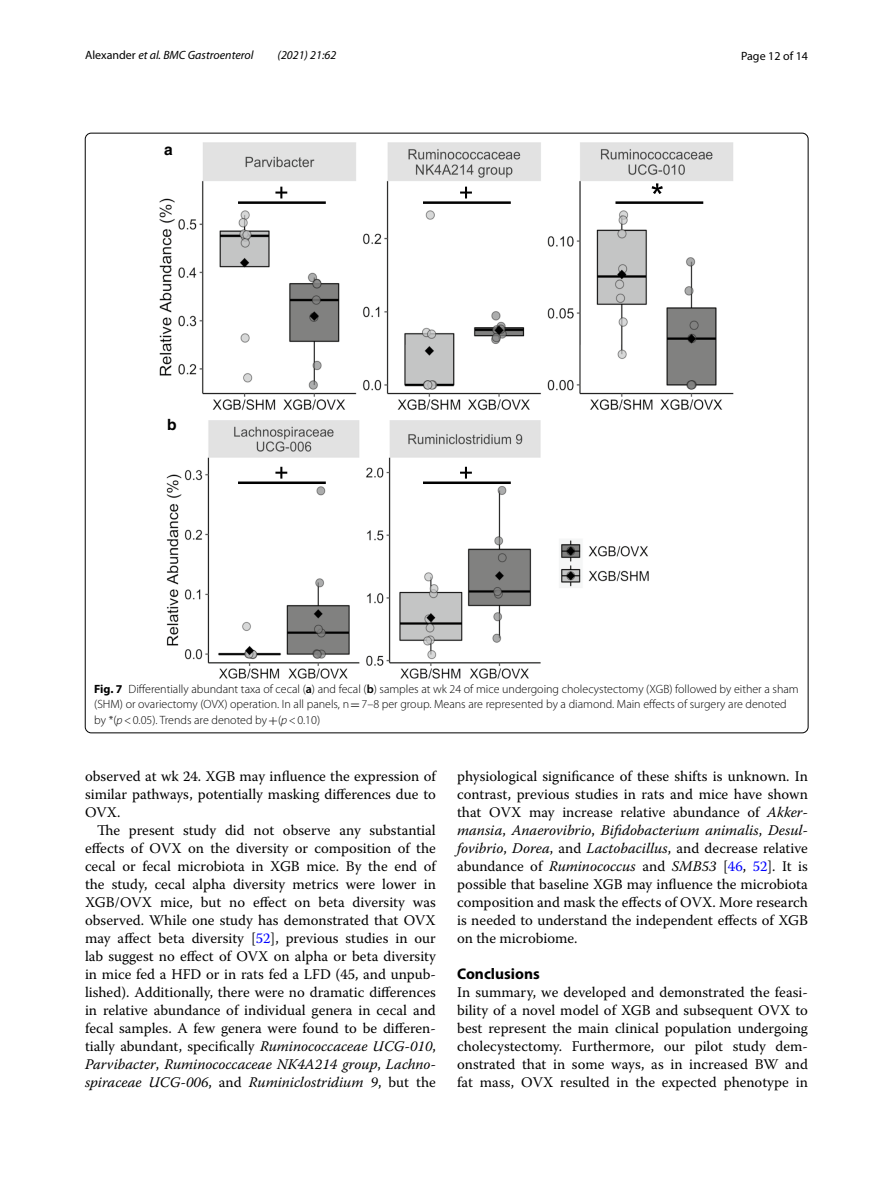
<style>
.page{position:relative;width:893px;height:1187px;background:#fff}
.page>*{position:absolute;margin:0;border:0;box-sizing:border-box;transform-origin:0 0}
.t1{font:700 15.45px "Myriad Pro";color:#000}
.t2{font:15.45px "Helvetica Bold 5";color:#000}
.t3{font:14.7px/18px "Warnock Pro";color:#000;text-align:justify}
.t4{font:300 12px/15px "Myriad Pro";color:#000}
.t5{font:italic 12px "Myriad Pro";color:#000}
.t6{font:12px "Myriad Pro";color:#000}
.s1{font-style:normal}
.s2{font-weight:700}
.s3{font-weight:600}
.s4{font-family:"MTSY";font-weight:400}
.s5{font-style:italic}
.s6{color:#00f}
</style>
<div class="page">
<img style="left:160px;top:142px;width:574px;height:536px">
<svg style="left:275px;top:187px;width:12px;height:11px"></svg>
<hr style="left:238px;top:201px;width:88px;height:3px;background:#000">
<svg style="left:460px;top:187px;width:12px;height:11px"></svg>
<hr style="left:423px;top:201px;width:88px;height:3px;background:#000">
<svg style="left:652px;top:183px;width:11px;height:11px"></svg>
<hr style="left:615px;top:201px;width:88px;height:3px;background:#000">
<svg style="left:275px;top:466px;width:12px;height:12px"></svg>
<hr style="left:238px;top:481px;width:88px;height:3px;background:#000">
<svg style="left:460px;top:466px;width:12px;height:12px"></svg>
<hr style="left:423px;top:481px;width:88px;height:3px;background:#000">
<p class="t5" style="left:85px;top:48px;width:170px"><span class="s1">Alexander</span> et al. BMC Gastroenterol</p>
<p class="t5" style="left:278px;top:48px;width:60px">(2021) 21:62</p>
<p class="t6" style="left:741px;top:48px;width:68px">Page 12 of 14</p>
<p class="t2" style="left:164px;top:141px;width:10px">a</p>
<p class="t2" style="left:167px;top:415px;width:11px">b</p>
<p class="t4" style="left:94px;top:682px;width:706px"><span class="s2">Fig. 7</span> Differentially abundant taxa of cecal (<span class="s3">a</span>) and fecal (<span class="s3">b</span>) samples at wk 24 of mice undergoing cholecystectomy (XGB) followed by either a sham (SHM) or ovariectomy (OVX) operation. In all panels, n<span class="s4">=</span>7–8 per group. Means are represented by a diamond. Main effects of surgery are denoted by *(<span class="s5">p</span>&lt;0.05). Trends are denoted by<span class="s4">+</span>(<span class="s5">p</span>&lt;0.10)</p>
<p class="t3" style="left:85px;top:766px;width:352px">observed at wk 24. XGB may influence the expression of similar pathways, potentially masking differences due to OVX.</p>
<p class="t3" style="left:85px;top:820px;width:352px;text-indent:12px">The present study did not observe any substantial effects of OVX on the diversity or composition of the cecal or fecal microbiota in XGB mice. By the end of the study, cecal alpha diversity metrics were lower in XGB/OVX mice, but no effect on beta diversity was observed. While one study has demonstrated that OVX may affect beta diversity [<span class="s6">52</span>], previous studies in our lab suggest no effect of OVX on alpha or beta diversity in mice fed a HFD or in rats fed a LFD (45, and unpub&shy;lished). Additionally, there were no dramatic differences in relative abundance of individual genera in cecal and fecal samples. A few genera were found to be differen&shy;tially abundant, specifically <span class="s5">Ruminococcaceae UCG-010</span>, <span class="s5">Parvibacter</span>, <span class="s5">Ruminococcaceae NK4A214 group</span>, <span class="s5">Lachno&shy;spiraceae UCG-006</span>, and <span class="s5">Ruminiclostridium 9</span>, but the</p>
<p class="t3" style="left:457px;top:766px;width:352px">physiological significance of these shifts is unknown. In contrast, previous studies in rats and mice have shown that OVX may increase relative abundance of <span class="s5">Akker&shy;mansia</span>, <span class="s5">Anaerovibrio</span>, <span class="s5">Bifidobacterium animalis</span>, <span class="s5">Desul&shy;fovibrio</span>, <span class="s5">Dorea</span>, and <span class="s5">Lactobacillus</span>, and decrease relative abundance of <span class="s5">Ruminococcus</span> and <span class="s5">SMB53</span> [<span class="s6">46</span>, <span class="s6">52</span>]. It is possible that baseline XGB may influence the microbiota composition and mask the effects of OVX. More research is needed to understand the independent effects of XGB on the microbiome.</p>
<p class="t1" style="left:457px;top:963px;width:84px">Conclusions</p>
<p class="t3" style="left:457px;top:982px;width:352px">In summary, we developed and demonstrated the feasi&shy;bility of a novel model of XGB and subsequent OVX to best represent the main clinical population undergoing cholecystectomy. Furthermore, our pilot study dem&shy;onstrated that in some ways, as in increased BW and fat mass, OVX resulted in the expected phenotype in</p>
</div>
